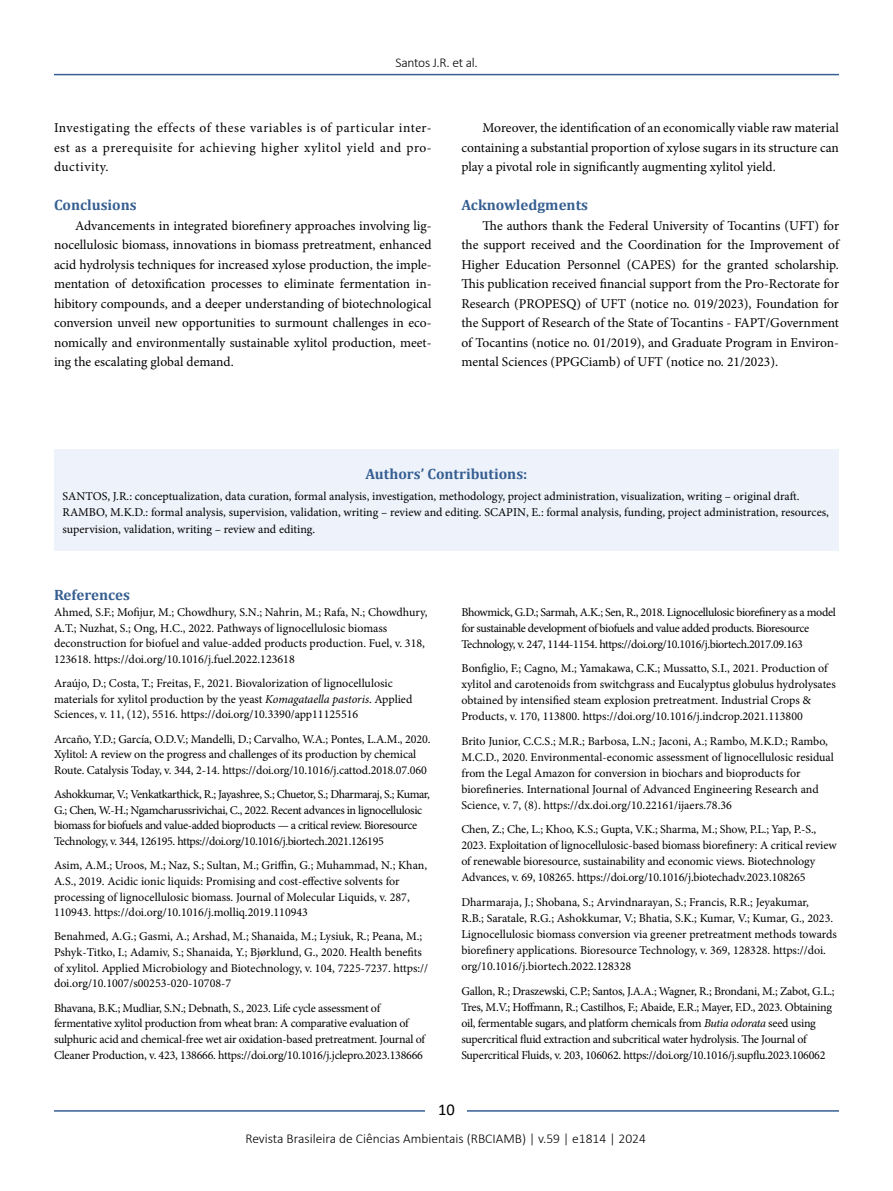
<style>
.page{position:relative;width:893px;height:1191px;background:#fff}
.page>*{position:absolute;margin:0;border:0;box-sizing:border-box;transform-origin:0 0}
.t1{font:16.5px "Calibri";color:#000}
.t2{font:700 15px "Cambria";color:#365f92}
.t3{font:13.5px/19.5px "Minion Pro";color:#000;text-align:justify}
.t4{font:300 13.5px "Calibri";color:#000}
.t5{font:300 13.5px "Calibri";letter-spacing:-.02em;color:#000}
.t6{font:12px/16px "Minion Pro";letter-spacing:-.01em;color:#000}
.t7{font:12px/15.6px "Minion Pro";letter-spacing:-.03em;color:#000}
.s1{font-style:italic}
</style>
<div class="page">
<hr style="left:54px;top:74px;width:785px;height:1px;background:#365f92">
<hr style="left:54px;top:1110px;width:785px;height:1px;background:#365f92">
<div style="left:426px;top:1096px;width:41px;height:26px;background:#fff"></div>
<div style="left:54px;top:449px;width:785px;height:102px;background:#eef2fb"></div>
<p class="t5" style="left:396px;top:54px;width:84px">Santos J.R. et al.</p>
<p class="t3" style="left:54px;top:118px;width:379px">Investigating the effects of these variables is of particular inter&shy;est as a prerequisite for achieving higher xylitol yield and pro&shy;ductivity.</p>
<p class="t2" style="left:54px;top:194px;width:84px">Conclusions</p>
<p class="t3" style="left:54px;top:216px;width:379px;text-indent:21px">Advancements in integrated biorefinery approaches involving lig&shy;nocellulosic biomass, innovations in biomass pretreatment, enhanced acid hydrolysis techniques for increased xylose production, the imple&shy;mentation of detoxification processes to eliminate fermentation in&shy;hibitory compounds, and a deeper understanding of biotechnological conversion unveil new opportunities to surmount challenges in eco&shy;nomically and environmentally sustainable xylitol production, meet&shy;ing the escalating global demand.</p>
<p class="t3" style="left:461px;top:118px;width:379px;text-indent:21px">Moreover, the identification of an economically viable raw material containing a substantial proportion of xylose sugars in its structure can play a pivotal role in significantly augmenting xylitol yield.</p>
<p class="t2" style="left:461px;top:194px;width:128px">Acknowledgments</p>
<p class="t3" style="left:461px;top:216px;width:379px;text-indent:21px">The authors thank the Federal University of Tocantins (UFT) for the support received and the Coordination for the Improvement of Higher Education Personnel (CAPES) for the granted scholarship.<br>This publication received financial support from the Pro-Rectorate for Research (PROPESQ) of UFT (notice no. 019/2023), Foundation for the Support of Research of the State of Tocantins - FAPT/Government of Tocantins (notice no. 01/2019), and Graduate Program in Environ&shy;mental Sciences (PPGCiamb) of UFT (notice no. 21/2023).</p>
<p class="t2" style="left:365px;top:463px;width:163px">Authors’ Contributions:</p>
<p class="t6" style="left:63px;top:487px;width:768px;line-height:16.5px">SANTOS, J.R.: conceptualization, data curation, formal analysis, investigation, methodology, project administration, visualization, writing – original draft.<br>RAMBO, M.K.D.: formal analysis, supervision, validation, writing – review and editing. SCAPIN, E.: formal analysis, funding, project administration, resources, supervision, validation, writing – review and editing.</p>
<p class="t2" style="left:54px;top:584px;width:77px">References</p>
<p class="t6" style="left:54px;top:604px;width:375px;line-height:15.6px">Ahmed, S.F.; Mofijur, M.; Chowdhury, S.N.; Nahrin, M.; Rafa, N.; Chowdhury, A.T.; Nuzhat, S.; Ong, H.C., 2022. Pathways of lignocellulosic biomass deconstruction for biofuel and value-added products production. Fuel, v. 318, 123618. https://doi.org/10.1016/j.fuel.2022.123618</p>
<p class="t6" style="left:54px;top:675px;width:360px;line-height:15.6px">Araújo, D.; Costa, T.; Freitas, F., 2021. Biovalorization of lignocellulosic materials for xylitol production by the yeast <span class="s1">Komagataella pastoris</span>. Applied<br>Sciences, v. 11, (12), 5516. https://doi.org/10.3390/app11125516</p>
<p class="t6" style="left:54px;top:731px;width:378px;line-height:15.6px">Arcaño, Y.D.; García, O.D.V.; Mandelli, D.; Carvalho, W.A.; Pontes, L.A.M., 2020.<br>Xylitol: A review on the progress and challenges of its production by chemical<br>Route. Catalysis Today, v. 344, 2-14. https://doi.org/10.1016/j.cattod.2018.07.060</p>
<p class="t7" style="left:54px;top:786px;width:378px">Ashokkumar, V.; Venkatkarthick, R.; Jayashree, S.; Chuetor, S.; Dharmaraj, S.; Kumar, G.; Chen, W.-H.; Ngamcharussrivichai, C., 2022. Recent advances in lignocellulosic biomass for biofuels and value-added bioproducts — a critical review. Bioresource Technology, v. 344, 126195. https://doi.org/10.1016/j.biortech.2021.126195</p>
<p class="t6" style="left:54px;top:857px;width:375px;line-height:15.6px">Asim, A.M.; Uroos, M.; Naz, S.; Sultan, M.; Griffin, G.; Muhammad, N.; Khan, A.S., 2019. Acidic ionic liquids: Promising and cost-effective solvents for processing of lignocellulosic biomass. Journal of Molecular Liquids, v. 287, 110943. https://doi.org/10.1016/j.molliq.2019.110943</p>
<p class="t6" style="left:54px;top:928px;width:376px;line-height:15.6px">Benahmed, A.G.; Gasmi, A.; Arshad, M.; Shanaida, M.; Lysiuk, R.; Peana, M.; Pshyk-Titko, I.; Adamiv, S.; Shanaida, Y.; Bjørklund, G., 2020. Health benefits of xylitol. Applied Microbiology and Biotechnology, v. 104, 7225-7237. https:// doi.org/10.1007/s00253-020-10708-7</p>
<p class="t6" style="left:54px;top:1000px;width:373px;line-height:15.6px">Bhavana, B.K.; Mudliar, S.N.; Debnath, S., 2023. Life cycle assessment of fermentative xylitol production from wheat bran: A comparative evaluation of sulphuric acid and chemical-free wet air oxidation-based pretreatment. Journal of Cleaner Production, v. 423, 138666. https://doi.org/10.1016/j.jclepro.2023.138666</p>
<p class="t7" style="left:461px;top:604px;width:376px;line-height:16px">Bhowmick, G.D.; Sarmah, A.K.; Sen, R., 2018. Lignocellulosic biorefinery as a model for sustainable development of biofuels and value added products. Bioresource<br>Technology, v. 247, 1144-1154. https://doi.org/10.1016/j.biortech.2017.09.163</p>
<p class="t6" style="left:461px;top:660px;width:376px">Bonfiglio, F.; Cagno, M.; Yamakawa, C.K.; Mussatto, S.I., 2021. Production of xylitol and carotenoids from switchgrass and Eucalyptus globulus hydrolysates obtained by intensified steam explosion pretreatment. Industrial Crops &amp; Products, v. 170, 113800. https://doi.org/10.1016/j.indcrop.2021.113800</p>
<p class="t6" style="left:461px;top:733px;width:374px">Brito Junior, C.C.S.; M.R.; Barbosa, L.N.; Jaconi, A.; Rambo, M.K.D.; Rambo, M.C.D., 2020. Environmental-economic assessment of lignocellulosic residual from the Legal Amazon for conversion in biochars and bioproducts for biorefineries. International Journal of Advanced Engineering Research and Science, v. 7, (8). https://dx.doi.org/10.22161/ijaers.78.36</p>
<p class="t6" style="left:461px;top:821px;width:377px">Chen, Z.; Che, L.; Khoo, K.S.; Gupta, V.K.; Sharma, M.; Show, P.L.; Yap, P.-S., 2023. Exploitation of lignocellulosic-based biomass biorefinery: A critical review of renewable bioresource, sustainability and economic views. Biotechnology Advances, v. 69, 108265. https://doi.org/10.1016/j.biotechadv.2023.108265</p>
<p class="t6" style="left:461px;top:894px;width:377px">Dharmaraja, J.; Shobana, S.; Arvindnarayan, S.; Francis, R.R.; Jeyakumar,<br>R.B.; Saratale, R.G.; Ashokkumar, V.; Bhatia, S.K.; Kumar, V.; Kumar, G., 2023.<br>Lignocellulosic biomass conversion via greener pretreatment methods towards biorefinery applications. Bioresource Technology, v. 369, 128328. https://doi. org/10.1016/j.biortech.2022.128328</p>
<p class="t6" style="left:461px;top:982px;width:375px">Gallon, R.; Draszewski, C.P.; Santos, J.A.A.; Wagner, R.; Brondani, M.; Zabot, G.L.; Tres, M.V.; Hoffmann, R.; Castilhos, F.; Abaide, E.R.; Mayer, F.D., 2023. Obtaining oil, fermentable sugars, and platform chemicals from <span class="s1">Butia odorata</span> seed using supercritical fluid extraction and subcritical water hydrolysis. The Journal of Supercritical Fluids, v. 203, 106062. https://doi.org/10.1016/j.supflu.2023.106062</p>
<h1 class="t1" style="left:438px;top:1098px;width:18px">10</h1>
<p class="t4" style="left:245px;top:1129px;width:402px">Revista Brasileira de Ciências Ambientais (RBCIAMB) | v.59 | e1814 | 2024</p>
</div>
